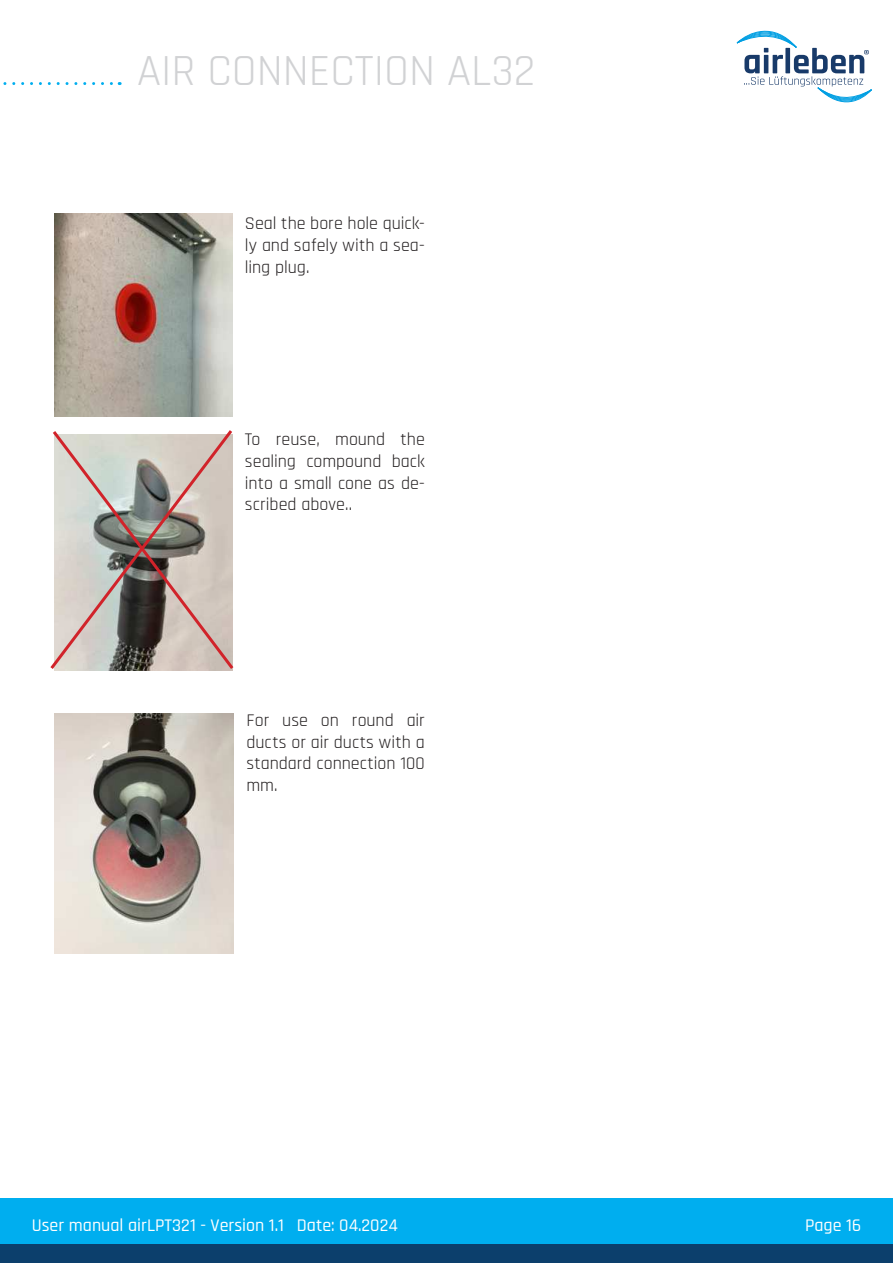
<style>
.page{position:relative;width:893px;height:1263px;background:#fff}
.page>*{position:absolute;margin:0;border:0;box-sizing:border-box;transform-origin:0 0}
.t1{font:45px "Rajdhani";color:#d1d2d4}
.t2{font:18px/21.6px "Rajdhani";color:#231f20;text-align:justify}
.t3{font:500 18px "Rajdhani";color:#fff}
.s1{color:#00aeef}
</style>
<div class="page">
<div style="left:0;top:1243px;width:893px;height:20px;background:#0c3f6c"></div>
<div style="left:0;top:1198px;width:893px;height:45px;background:#00aeef"></div>
<svg style="left:737px;top:30px;width:135px;height:73px"></svg>
<img style="left:54px;top:213px;width:178px;height:203px">
<svg style="left:50px;top:430px;width:184px;height:241px;background:#b7aea7"></svg>
<img style="left:54px;top:713px;width:180px;height:240px">
<svg style="left:3px;top:82px;width:117px;height:3px"></svg>
<h1 class="t1" style="left:137px;top:53px;width:400px">AIR CONNECTION AL32</h1>
<p class="t2" style="left:245px;top:214px;width:181px">Seal the bore hole quick&shy;ly and safely with a sea&shy;ling plug.</p>
<p class="t2" style="left:245px;top:430px;width:181px">To reuse, mound the sealing compound back into a small cone as de&shy;scribed above..</p>
<p class="t2" style="left:247px;top:710px;width:180px">For use on round air ducts or air ducts with a standard connection 100 mm.</p>
<p class="t3" style="left:32px;top:1214px;width:367px">User manual airLPT321 - Version 1.1 <span class="s1">|</span> Date: 04.2024</p>
<p class="t3" style="left:805px;top:1220px;width:58px">Page 16</p>
</div>
